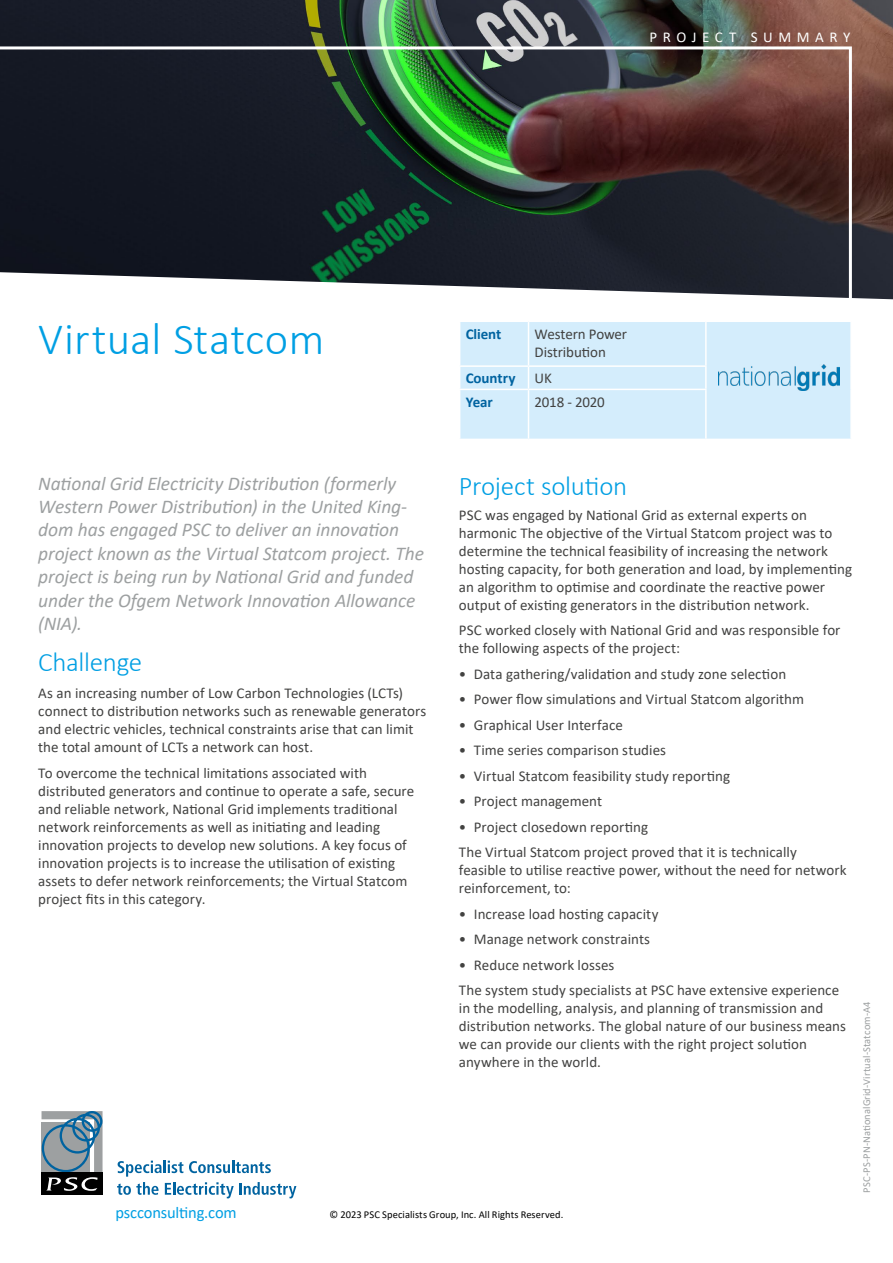
<style>
.page{position:relative;width:893px;height:1263px;background:#fff}
.page>*{position:absolute;margin:0;border:0;box-sizing:border-box;transform-origin:0 0}
.t1{font:300 45px "Calibri";letter-spacing:.005em;color:#009fe3}
.t2{font:300 27px "Calibri";letter-spacing:-.01em;color:#009fe3}
.t3{font:italic 19.5px/23.4px "Calibri";letter-spacing:-.005em;color:#9da0a1}
.t4{font:16.5px "Calibri";letter-spacing:-.01em;color:#009fe3}
.t5{font:15px/18px "Calibri";letter-spacing:.005em;color:#424241}
.t6{font:700 15px "Calibri";letter-spacing:-.005em;color:#0063a0}
.t7{font:15px "Calibri";letter-spacing:.37em;color:#fff}
.t8{font:15px "Calibri";letter-spacing:-.015em;color:#424241}
.t9{font:10.5px "Calibri";letter-spacing:.005em;color:#000}
.t10{font:10.5px "Calibri";letter-spacing:.005em;color:#9da0a1}
</style>
<div class="page">
<div style="left:460px;top:322px;width:390px;height:117px;background:#d4edfc"></div>
<hr style="left:528px;top:322px;width:1px;height:43px;background:#fff">
<hr style="left:705px;top:322px;width:2px;height:43px;background:#fff">
<hr style="left:459px;top:365px;width:69px;height:2px;background:#fff">
<hr style="left:528px;top:365px;width:179px;height:2px;background:#fff">
<svg style="left:528px;top:367px;width:1px;height:22px"></svg>
<hr style="left:705px;top:367px;width:2px;height:22px;background:#fff">
<hr style="left:459px;top:389px;width:69px;height:1px;background:#fff">
<hr style="left:528px;top:389px;width:179px;height:1px;background:#fff">
<hr style="left:528px;top:390px;width:1px;height:49px;background:#fff">
<hr style="left:705px;top:390px;width:2px;height:49px;background:#fff">
<svg style="left:117px;top:1160px;width:179px;height:38px"></svg>
<div style="left:42px;top:1172px;width:61px;height:23px;background:#000"></div>
<svg style="left:42px;top:1111px;width:61px;height:80px"></svg>
<img style="left:718px;top:365px;width:121px;height:25px">
<img style="left:0;top:0;width:893px;height:299px">
<img style="left:0;top:45px;width:853px;height:254px">
<p class="t7" style="left:650px;top:26px;width:202px">PROJECT SUMMARY</p>
<h1 class="t1" style="left:38px;top:311px;width:288px">Virtual Statcom</h1>
<p class="t6" style="left:466px;top:323px;width:37px">Client</p>
<p class="t5" style="left:534px;top:324px;width:94px">Western Power<br>Distribution</p>
<p class="t6" style="left:466px;top:368px;width:51px">Country</p>
<p class="t5" style="left:534px;top:369px;width:19px">UK</p>
<p class="t6" style="left:466px;top:391px;width:29px">Year</p>
<p class="t8" style="left:534px;top:391px;width:72px">2018 - 2020</p>
<p class="t3" style="left:38px;top:470px;width:387px">National Grid Electricity Distribution (formerly Western Power Distribution) in the United King&shy;dom has engaged PSC to deliver an innovation project known as the Virtual Statcom project. The project is being run by National Grid and funded under the Ofgem Network Innovation Allowance (NIA).</p>
<h2 class="t2" style="left:38px;top:646px;width:106px">Challenge</h2>
<p class="t5" style="left:38px;top:684px;width:390px">As an increasing number of Low Carbon Technologies (LCTs) connect to distribution networks such as renewable generators and electric vehicles, technical constraints arise that can limit the total amount of LCTs a network can host.</p>
<p class="t5" style="left:38px;top:763px;width:378px">To overcome the technical limitations associated with distributed generators and continue to operate a safe, secure and reliable network, National Grid implements traditional network reinforcements as well as initiating and leading innovation projects to develop new solutions. A key focus of innovation projects is to increase the utilisation of existing assets to defer network reinforcements; the Virtual Statcom project fits in this category.</p>
<h2 class="t2" style="left:459px;top:469px;width:170px">Project solution</h2>
<p class="t5" style="left:459px;top:505px;width:395px">PSC was engaged by National Grid as external experts on harmonic The objective of the Virtual Statcom project was to determine the technical feasibility of increasing the network hosting capacity, for both generation and load, by implementing an algorithm to optimise and coordinate the reactive power output of existing generators in the distribution network.</p>
<p class="t5" style="left:459px;top:621px;width:383px">PSC worked closely with National Grid and was responsible for the following aspects of the project:</p>
<p class="t5" style="left:459px;top:664px;width:329px">• Data gathering/validation and study zone selection</p>
<p class="t5" style="left:459px;top:690px;width:347px">• Power flow simulations and Virtual Statcom algorithm</p>
<p class="t5" style="left:459px;top:715px;width:166px">• Graphical User Interface</p>
<p class="t5" style="left:459px;top:741px;width:209px">• Time series comparison studies</p>
<p class="t5" style="left:459px;top:766px;width:273px">• Virtual Statcom feasibility study reporting</p>
<p class="t5" style="left:459px;top:792px;width:145px">• Project management</p>
<p class="t5" style="left:459px;top:813px;width:339px;line-height:25.5px">• Project closedown reporting<br>The Virtual Statcom project proved that it is technically</p>
<p class="t5" style="left:459px;top:861px;width:389px">feasible to utilise reactive power, without the need for network reinforcement, to:</p>
<p class="t5" style="left:459px;top:904px;width:201px">• Increase load hosting capacity</p>
<p class="t5" style="left:459px;top:930px;width:193px">• Manage network constraints</p>
<p class="t5" style="left:459px;top:951px;width:382px;line-height:25.5px">• Reduce network losses<br>The system study specialists at PSC have extensive experience</p>
<p class="t5" style="left:459px;top:999px;width:389px">in the modelling, analysis, and planning of transmission and distribution networks. The global nature of our business means we can provide our clients with the right project solution anywhere in the world.</p>
<p class="t4" style="left:116px;top:1201px;width:123px">pscconsulting.com</p>
<p class="t9" style="left:330px;top:1207px;width:235px">© 2023 PSC Specialists Group, Inc. All Rights Reserved.</p>
<p class="t10" style="left:859px;top:1192px;width:193px;rotate:-90deg">PSC-PS-PN-NationalGrid-Virtual-Statcom-A4</p>
</div>
